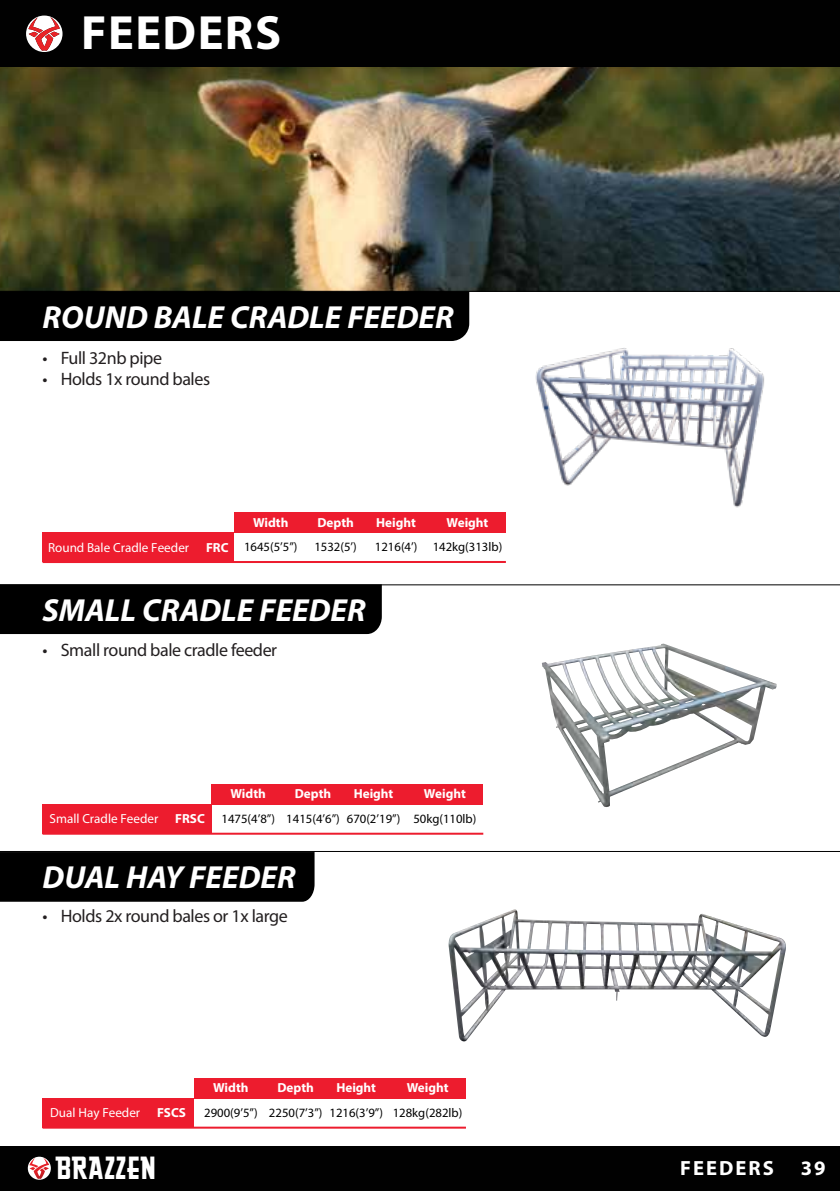
<style>
.page{position:relative;width:840px;height:1191px;background:#fff}
.page>*{position:absolute;margin:0;border:0;box-sizing:border-box;transform-origin:0 0}
.t1{font:700 48.4px "Myriad Pro";letter-spacing:.03em;color:#fff}
.t2{font:italic 700 32px "Myriad Pro";color:#fff}
.t3{font:29.2px "Greasy Spoon NF";color:#fff}
.t4{font:700 20.6px "Myriad Pro";letter-spacing:.1em;color:#fff}
.t5{font:18px "Myriad Pro";letter-spacing:-.025em;color:#231f20}
.t6{font:700 13.2px "Myriad Pro";color:#fff}
.t7{font:13.2px "Myriad Pro";color:#fff}
.t8{font:12.8px "Myriad Pro";color:#010101}
.s1{font-weight:700;font-size:13.2px;color:#fff}
</style>
<div class="page">
<div style="left:0;top:585px;width:382px;height:49px;background:#000"></div>
<div style="left:0;top:852px;width:314px;height:50px;background:#000"></div>
<img style="left:535px;top:348px;width:229px;height:160px">
<img style="left:448px;top:909px;width:338px;height:133px">
<img style="left:542px;top:644px;width:234px;height:163px">
<img style="left:0;top:67px;width:840px;height:224px">
<hr style="left:0;top:584px;width:840px;height:1px;background:#000">
<hr style="left:0;top:291px;width:840px;height:1px;background:#000">
<hr style="left:0;top:851px;width:840px;height:1px;background:#000">
<div style="left:43px;top:533px;width:191px;height:29px;background:#ed1c2e"></div>
<div style="left:234px;top:512px;width:272px;height:21px;background:#ed1c2e"></div>
<hr style="left:43px;top:561px;width:463px;height:2px;background:#ed1c2e">
<div style="left:43px;top:804px;width:169px;height:30px;background:#ed1c2e"></div>
<div style="left:212px;top:784px;width:271px;height:20px;background:#ed1c2e"></div>
<hr style="left:43px;top:833px;width:440px;height:2px;background:#ed1c2e">
<div style="left:43px;top:1098px;width:151px;height:30px;background:#ed1c2e"></div>
<div style="left:194px;top:1078px;width:272px;height:20px;background:#ed1c2e"></div>
<hr style="left:43px;top:1127px;width:423px;height:2px;background:#ed1c2e">
<div style="left:0;top:291px;width:469px;height:50px;background:#000"></div>
<div style="left:0;top:1146px;width:840px;height:45px;background:#010101"></div>
<svg style="left:28px;top:1157px;width:23px;height:23px"></svg>
<svg style="left:29px;top:1158px;width:20px;height:21px"></svg>
<div style="left:0;top:0;width:840px;height:67px;background:#010101"></div>
<svg style="left:26px;top:15px;width:37px;height:37px"></svg>
<h1 class="t1" style="left:81px;top:1px;width:201px">FEEDERS</h1>
<h2 class="t2" style="left:43px;top:296px;width:413px">ROUND BALE CRADLE FEEDER</h2>
<h3 class="t5" style="left:43px;top:346px;width:121px">• Full 32nb pipe</h3>
<h3 class="t5" style="left:43px;top:368px;width:169px">• Holds 1x round bales</h3>
<p class="t6" style="left:253px;top:514px;width:37px">Width</p>
<p class="t6" style="left:317px;top:514px;width:38px">Depth</p>
<p class="t6" style="left:376px;top:514px;width:41px">Height</p>
<p class="t6" style="left:446px;top:514px;width:43px">Weight</p>
<p class="t7" style="left:48px;top:539px;width:143px">Round Bale Cradle Feeder</p>
<p class="t8" style="left:206px;top:539px;width:93px"><span class="s1">FRC</span> 1645(5’5”)</p>
<p class="t8" style="left:314px;top:539px;width:44px">1532(5’)</p>
<p class="t8" style="left:375px;top:539px;width:129px">1216(4’) 142kg(313lb)</p>
<h2 class="t2" style="left:43px;top:589px;width:325px">SMALL CRADLE FEEDER</h2>
<h3 class="t5" style="left:43px;top:639px;width:236px">• Small round bale cradle feeder</h3>
<p class="t6" style="left:230px;top:785px;width:37px">Width</p>
<p class="t6" style="left:295px;top:785px;width:38px">Depth</p>
<p class="t6" style="left:353px;top:785px;width:41px">Height</p>
<p class="t6" style="left:424px;top:785px;width:43px">Weight</p>
<p class="t7" style="left:50px;top:811px;width:110px">Small Cradle Feeder</p>
<p class="t6" style="left:175px;top:810px;width:31px">FRSC</p>
<p class="t8" style="left:221px;top:811px;width:256px">1475(4’8”) 1415(4’6”) 670(2’19”) 50kg(110lb)</p>
<h2 class="t2" style="left:43px;top:857px;width:254px">DUAL HAY FEEDER</h2>
<h3 class="t5" style="left:43px;top:905px;width:247px">• Holds 2x round bales or 1x large</h3>
<p class="t6" style="left:213px;top:1079px;width:37px">Width</p>
<p class="t6" style="left:277px;top:1079px;width:38px">Depth</p>
<p class="t6" style="left:336px;top:1079px;width:41px">Height</p>
<p class="t6" style="left:406px;top:1079px;width:43px">Weight</p>
<p class="t7" style="left:50px;top:1105px;width:92px">Dual Hay Feeder</p>
<p class="t6" style="left:157px;top:1104px;width:30px">FSCS</p>
<p class="t8" style="left:204px;top:1105px;width:260px">2900(9’5”) 2250(7’3”) 1216(3’9”) 128kg(282lb)</p>
<h3 class="t3" style="left:55px;top:1152px;width:102px">BRAZZEN</h3>
<h3 class="t4" style="left:680px;top:1154px;width:95px">FEEDERS</h3>
<h3 class="t4" style="left:800px;top:1154px;width:26px">39</h3>
</div>
